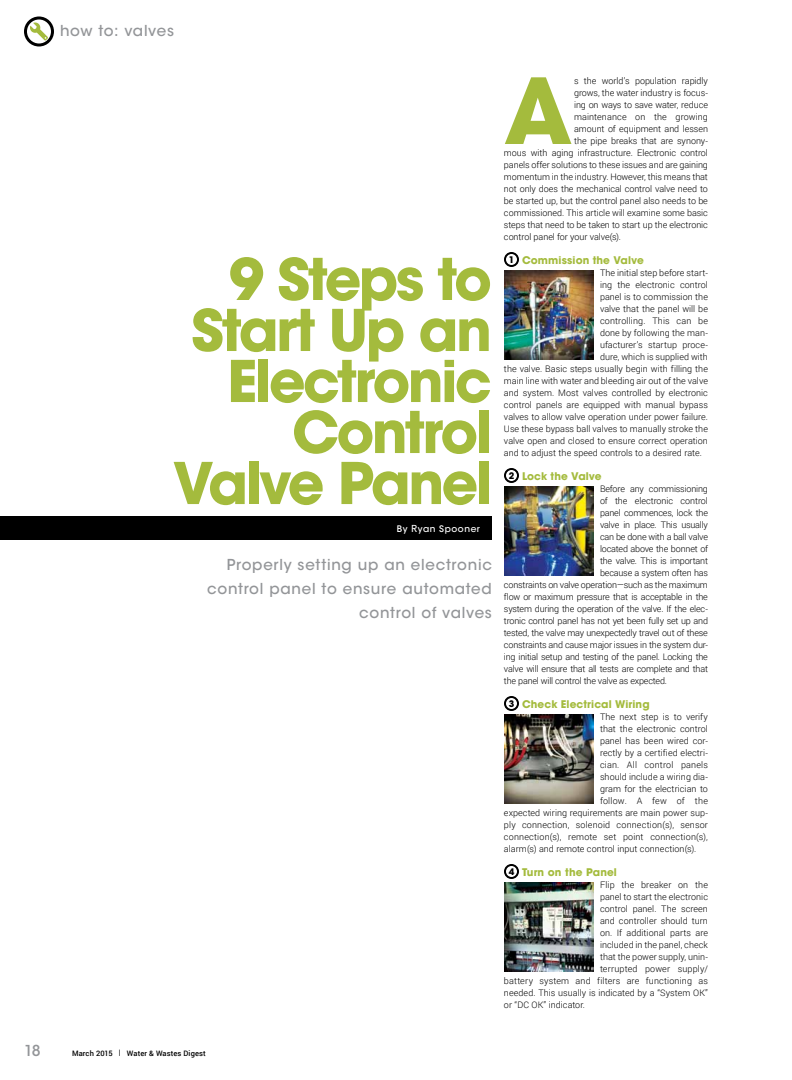
<style>
.page{position:relative;width:792px;height:1080px;background:#fff}
.page>*{position:absolute;margin:0;border:0;box-sizing:border-box;transform-origin:0 0}
.t1{font:700 90.1px "ITC Avant Garde Std";color:#a4bb3d}
.t2{font:700 57px/51px "ITC Avant Garde Std";letter-spacing:-.05em;color:#a4bb3d;text-align:right}
.t3{font:500 15px/24px "ITC Avant Garde Std";letter-spacing:.05em;color:#939598;text-align:right}
.t4{font:700 10.5px "ITC Avant Garde Std";letter-spacing:.01em;color:#a4bb3d}
.t5{font:300 9px "Roboto";letter-spacing:-.005em;color:#000}
.t6{font:300 9px "Roboto";letter-spacing:.02em;color:#000}
.t7{font:300 9px "Roboto";letter-spacing:.015em;color:#000}
.t8{font:300 9px "Roboto";letter-spacing:-.025em;color:#000}
.t9{font:500 9px "ITC Avant Garde Std";letter-spacing:.06em;color:#fff}
.t10{font:500 7.5px "Roboto";letter-spacing:.015em;color:#000}
.s1{font-family:"Avenir LT Std";font-size:10px}
.s2{font-size:9px;color:#000}
</style>
<div class="page">
<div style="left:504px;top:252px;width:15px;height:15px;border:2px solid #000;border-radius:50%"></div>
<img style="left:504px;top:270px;width:90px;height:90px">
<div style="left:504px;top:468px;width:15px;height:15px;border:2px solid #000;border-radius:50%"></div>
<img style="left:504px;top:486px;width:90px;height:90px">
<div style="left:504px;top:696px;width:15px;height:15px;border:2px solid #000;border-radius:50%"></div>
<img style="left:504px;top:714px;width:90px;height:90px">
<div style="left:504px;top:864px;width:15px;height:15px;border:2px solid #000;border-radius:50%"></div>
<img style="left:504px;top:882px;width:90px;height:90px">
<div style="left:0;top:516px;width:492px;height:24px;background:#000"></div>
<div style="left:24px;top:16px;width:30px;height:30px;border:3px solid #000;border-radius:50%"></div>
<svg style="left:30px;top:22px;width:18px;height:19px"></svg>
<h3 class="t3" style="left:60px;top:19px;width:116px">how to: valves</h3>
<h2 class="t2" style="left:173px;top:253px;width:321px">9 Steps to<br>Start Up an<br>Electronic<br>Control<br>Valve Panel</h2>
<p class="t9" style="left:397px;top:523px;width:85px">By <span class="s1">R</span>yan Spooner</p>
<h3 class="t3" style="left:207px;top:552px;width:286px">Properly setting up an electronic control panel to ensure automated control of valves</h3>
<h1 class="t1" style="left:504px;top:52px;width:70px">A</h1>
<p class="t5" style="left:574px;top:75px;width:135px">s the world’s population rapidly</p>
<p class="t5" style="left:574px;top:87px;width:135px">grows, the water industry is focus-</p>
<p class="t5" style="left:574px;top:99px;width:135px">ing on ways to save water, reduce</p>
<p class="t5" style="left:574px;top:111px;width:135px">maintenance on the growing</p>
<p class="t5" style="left:574px;top:123px;width:135px">amount of equipment and lessen</p>
<p class="t5" style="left:574px;top:135px;width:135px">the pipe breaks that are synony-</p>
<p class="t5" style="left:504px;top:147px;width:205px">mous with aging infrastructure. Electronic control</p>
<p class="t5" style="left:504px;top:159px;width:205px">panels offer solutions to these issues and are gaining</p>
<p class="t5" style="left:504px;top:171px;width:205px">momentum in the industry. However, this means that</p>
<p class="t5" style="left:504px;top:183px;width:205px">not only does the mechanical control valve need to</p>
<p class="t5" style="left:504px;top:195px;width:205px">be started up, but the control panel also needs to be</p>
<p class="t5" style="left:504px;top:207px;width:205px">commissioned. This article will examine some basic</p>
<p class="t5" style="left:504px;top:219px;width:205px">steps that need to be taken to start up the electronic</p>
<p class="t5" style="left:504px;top:231px;width:119px">control panel for your valve(s).</p>
<p class="t4" style="left:509px;top:253px;width:137px"><span class="s2">1</span> Commission the Valve</p>
<p class="t5" style="left:600px;top:267px;width:109px">The initial step before start-</p>
<p class="t5" style="left:600px;top:279px;width:109px">ing the electronic control</p>
<p class="t5" style="left:600px;top:291px;width:109px">panel is to commission the</p>
<p class="t5" style="left:600px;top:303px;width:109px">valve that the panel will be</p>
<p class="t7" style="left:600px;top:315px;width:109px">controlling. This can be</p>
<p class="t5" style="left:600px;top:327px;width:109px">done by following the man-</p>
<p class="t5" style="left:600px;top:339px;width:109px">ufacturer’s startup proce-</p>
<p class="t5" style="left:600px;top:351px;width:109px">dure, which is supplied with</p>
<p class="t5" style="left:504px;top:363px;width:205px">the valve. Basic steps usually begin with filling the</p>
<p class="t5" style="left:504px;top:375px;width:206px">main line with water and bleeding air out of the valve</p>
<p class="t5" style="left:504px;top:387px;width:205px">and system. Most valves controlled by electronic</p>
<p class="t5" style="left:504px;top:399px;width:205px">control panels are equipped with manual bypass</p>
<p class="t5" style="left:504px;top:411px;width:206px">valves to allow valve operation under power failure.</p>
<p class="t5" style="left:504px;top:423px;width:205px">Use these bypass ball valves to manually stroke the</p>
<p class="t5" style="left:504px;top:435px;width:206px">valve open and closed to ensure correct operation</p>
<p class="t5" style="left:504px;top:447px;width:199px">and to adjust the speed controls to a desired rate.</p>
<p class="t4" style="left:509px;top:469px;width:95px"><span class="s2">2</span> Lock the Valve</p>
<p class="t5" style="left:600px;top:483px;width:109px">Before any commissioning</p>
<p class="t5" style="left:600px;top:495px;width:109px">of the electronic control</p>
<p class="t5" style="left:600px;top:507px;width:109px">panel commences, lock the</p>
<p class="t8" style="left:600px;top:519px;width:109px">valve in place. This usually</p>
<p class="t5" style="left:600px;top:531px;width:109px">can be done with a ball valve</p>
<p class="t5" style="left:600px;top:543px;width:110px">located above the bonnet of</p>
<p class="t5" style="left:600px;top:555px;width:109px">the valve. This is important</p>
<p class="t8" style="left:600px;top:567px;width:109px">because a system often has</p>
<p class="t5" style="left:504px;top:579px;width:205px">constraints on valve operation—such as the maximum</p>
<p class="t5" style="left:504px;top:591px;width:205px">flow or maximum pressure that is acceptable in the</p>
<p class="t5" style="left:504px;top:603px;width:206px">system during the operation of the valve. If the elec-</p>
<p class="t5" style="left:504px;top:615px;width:206px">tronic control panel has not yet been fully set up and</p>
<p class="t5" style="left:504px;top:627px;width:205px">tested, the valve may unexpectedly travel out of these</p>
<p class="t5" style="left:504px;top:639px;width:206px">constraints and cause major issues in the system dur-</p>
<p class="t5" style="left:504px;top:651px;width:205px">ing initial setup and testing of the panel. Locking the</p>
<p class="t8" style="left:504px;top:663px;width:206px">valve will ensure that all tests are complete and that</p>
<p class="t5" style="left:504px;top:675px;width:165px">the panel will control the valve as expected.</p>
<p class="t4" style="left:509px;top:697px;width:142px"><span class="s2">3</span> Check Electrical Wiring</p>
<p class="t5" style="left:600px;top:711px;width:109px">The next step is to verify</p>
<p class="t5" style="left:600px;top:723px;width:109px">that the electronic control</p>
<p class="t5" style="left:600px;top:735px;width:109px">panel has been wired cor-</p>
<p class="t5" style="left:600px;top:747px;width:109px">rectly by a certified electri-</p>
<p class="t6" style="left:600px;top:759px;width:109px">cian. All control panels</p>
<p class="t5" style="left:600px;top:771px;width:109px">should include a wiring dia-</p>
<p class="t5" style="left:600px;top:783px;width:109px">gram for the electrician to</p>
<p class="t6" style="left:600px;top:795px;width:109px">follow. A few of the</p>
<p class="t5" style="left:504px;top:807px;width:206px">expected wiring requirements are main power sup-</p>
<p class="t7" style="left:504px;top:819px;width:205px">ply connection, solenoid connection(s), sensor</p>
<p class="t6" style="left:504px;top:831px;width:205px">connection(s), remote set point connection(s),</p>
<p class="t5" style="left:504px;top:843px;width:194px">alarm(s) and remote control input connection(s).</p>
<p class="t4" style="left:509px;top:865px;width:110px"><span class="s2">4</span> Turn on the Panel</p>
<p class="t6" style="left:600px;top:879px;width:109px">Flip the breaker on the</p>
<p class="t5" style="left:600px;top:891px;width:109px">panel to start the electronic</p>
<p class="t5" style="left:600px;top:903px;width:109px">control panel. The screen</p>
<p class="t5" style="left:600px;top:915px;width:109px">and controller should turn</p>
<p class="t5" style="left:600px;top:927px;width:109px">on. If additional parts are</p>
<p class="t5" style="left:600px;top:939px;width:109px">included in the panel, check</p>
<p class="t5" style="left:600px;top:951px;width:109px">that the power supply, unin-</p>
<p class="t6" style="left:600px;top:963px;width:110px">terrupted power supply/</p>
<p class="t7" style="left:504px;top:975px;width:205px">battery system and filters are functioning as</p>
<p class="t5" style="left:504px;top:987px;width:205px">needed. This usually is indicated by a “System OK”</p>
<p class="t5" style="left:504px;top:999px;width:83px">or “DC OK” indicator.</p>
<h3 class="t3" style="left:24px;top:1039px;width:18px">18</h3>
<p class="t10" style="left:72px;top:1048px;width:135px">March 2015 | Water &amp; Wastes Digest</p>
</div>
